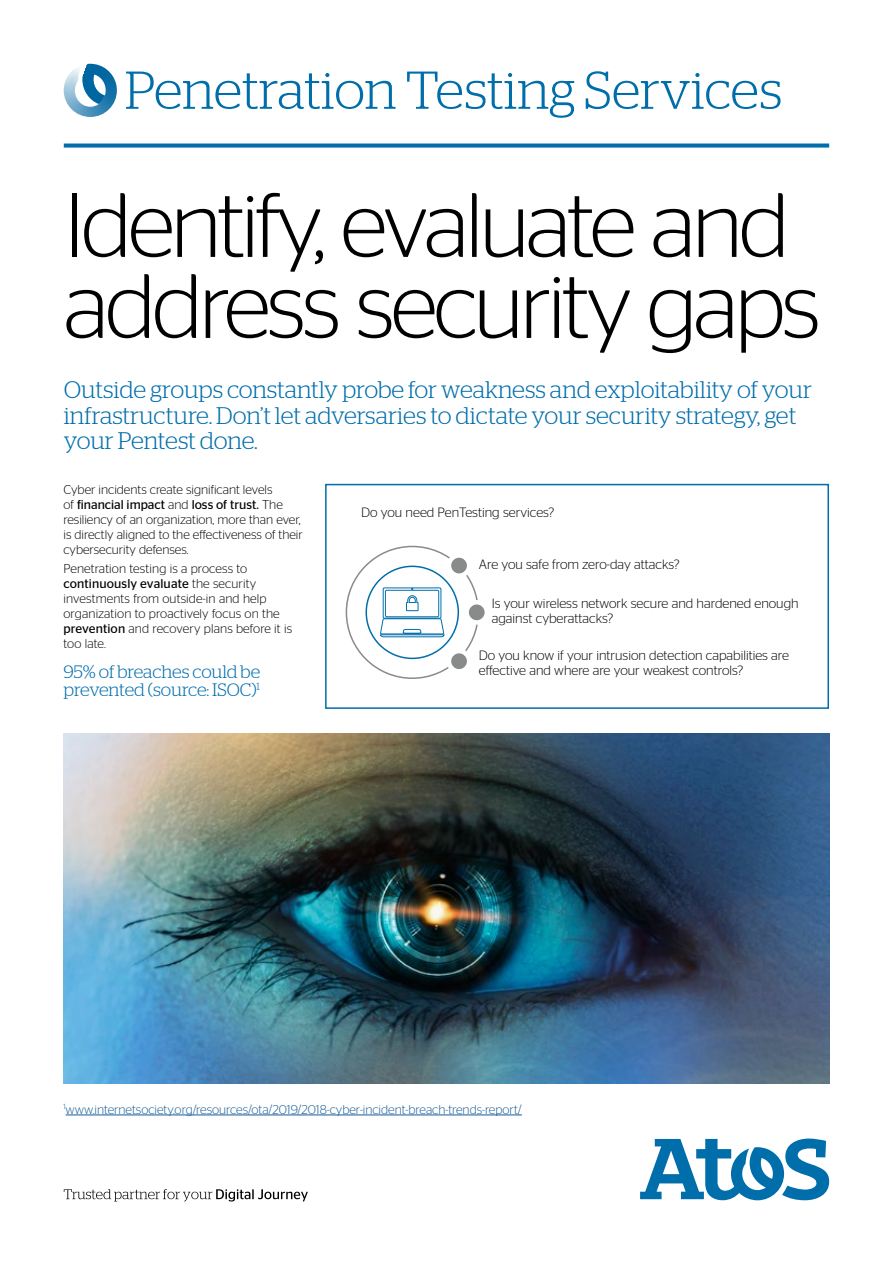
<style>
.page{position:relative;width:893px;height:1263px;background:#fff}
.page>*{position:absolute;margin:0;border:0;box-sizing:border-box;transform-origin:0 0}
.t1{font:300 91.2px/81px "Stag Sans";letter-spacing:-.04em;color:#000}
.t2{font:300 53.25px "Stag";color:#006eab}
.t3{font:300 24px/25.5px "Stag";letter-spacing:-.005em;color:#006eab}
.t4{font:300 18px/18px "Stag";letter-spacing:-.005em;color:#006eab}
.t5{font:300 13.5px/15px "Stag Sans";color:#000}
.t6{font:300 12.75px/15px "Stag Sans";color:#000}
.t7{font:300 12.75px "Stag Sans";color:#165b9a}
.s1{font-weight:400}
</style>
<div class="page">
<svg style="left:640px;top:1138px;width:189px;height:62px"></svg>
<svg style="left:64px;top:1189px;width:244px;height:12px"></svg>
<svg style="left:64px;top:64px;width:53px;height:53px"></svg>
<svg style="left:64px;top:144px;width:765px;height:4px;background:#1b7db3"></svg>
<div style="left:325px;top:484px;width:504px;height:225px;border:2px solid #006eab"></div>
<svg style="left:449px;top:555px;width:20px;height:21px"></svg>
<div style="left:447px;top:553px;width:24px;height:25px;border:4px solid #fff;border-radius:50%"></div>
<svg style="left:449px;top:651px;width:20px;height:20px"></svg>
<div style="left:447px;top:649px;width:24px;height:25px;border:4px solid #fff;border-radius:50%"></div>
<svg style="left:467px;top:602px;width:20px;height:20px"></svg>
<div style="left:464px;top:600px;width:25px;height:25px;border:4px solid #fff;border-radius:50%"></div>
<div style="left:365px;top:566px;width:94px;height:93px;border:2px solid #006eab;border-radius:50%"></div>
<svg style="left:380px;top:587px;width:64px;height:50px"></svg>
<hr style="left:66px;top:1114px;width:456px;height:1px;background:#165b9a">
<img style="left:63px;top:733px;width:766px;height:351px">
<h2 class="t2" style="left:125px;top:60px;width:659px">Penetration Testing Services</h2>
<h1 class="t1" style="left:64px;top:183px;width:758px">Identify, evaluate and address security gaps</h1>
<h3 class="t3" style="left:64px;top:376px;width:750px">Outside groups constantly probe for weakness and exploitability of your infrastructure. Don’t let adversaries to dictate your security strategy, get your Pentest done.</h3>
<p class="t6" style="left:63px;top:482px;width:241px">Cyber incidents create significant levels<br>of <span class="s1">financial impact</span> and <span class="s1">loss of trust.</span> The resiliency of an organization, more than ever, is directly aligned to the effectiveness of their cybersecurity defenses.</p>
<p class="t6" style="left:63px;top:561px;width:230px">Penetration testing is a process to <span class="s1">continuously evaluate</span> the security investments from outside-in and help organization to proactively focus on the <span class="s1">prevention</span> and recovery plans before it is too late.</p>
<h3 class="t4" style="left:63px;top:663px;width:198px">95% of breaches could be prevented (source: ISOC)<sup>1</sup></h3>
<p class="t5" style="left:361px;top:505px;width:195px">Do you need PenTesting services?</p>
<p class="t5" style="left:479px;top:556px;width:202px">Are you safe from zero-day attacks?</p>
<p class="t5" style="left:492px;top:596px;width:308px">Is your wireless network secure and hardened enough against cyberattacks?</p>
<p class="t5" style="left:479px;top:647px;width:312px">Do you know if your intrusion detection capabilities are effective and where are your weakest controls?</p>
<p class="t7" style="left:63px;top:1102px;width:460px"><sup>1</sup>www.internetsociety.org/resources/ota/2019/2018-cyber-incident-breach-trends-report/</p>
</div>
